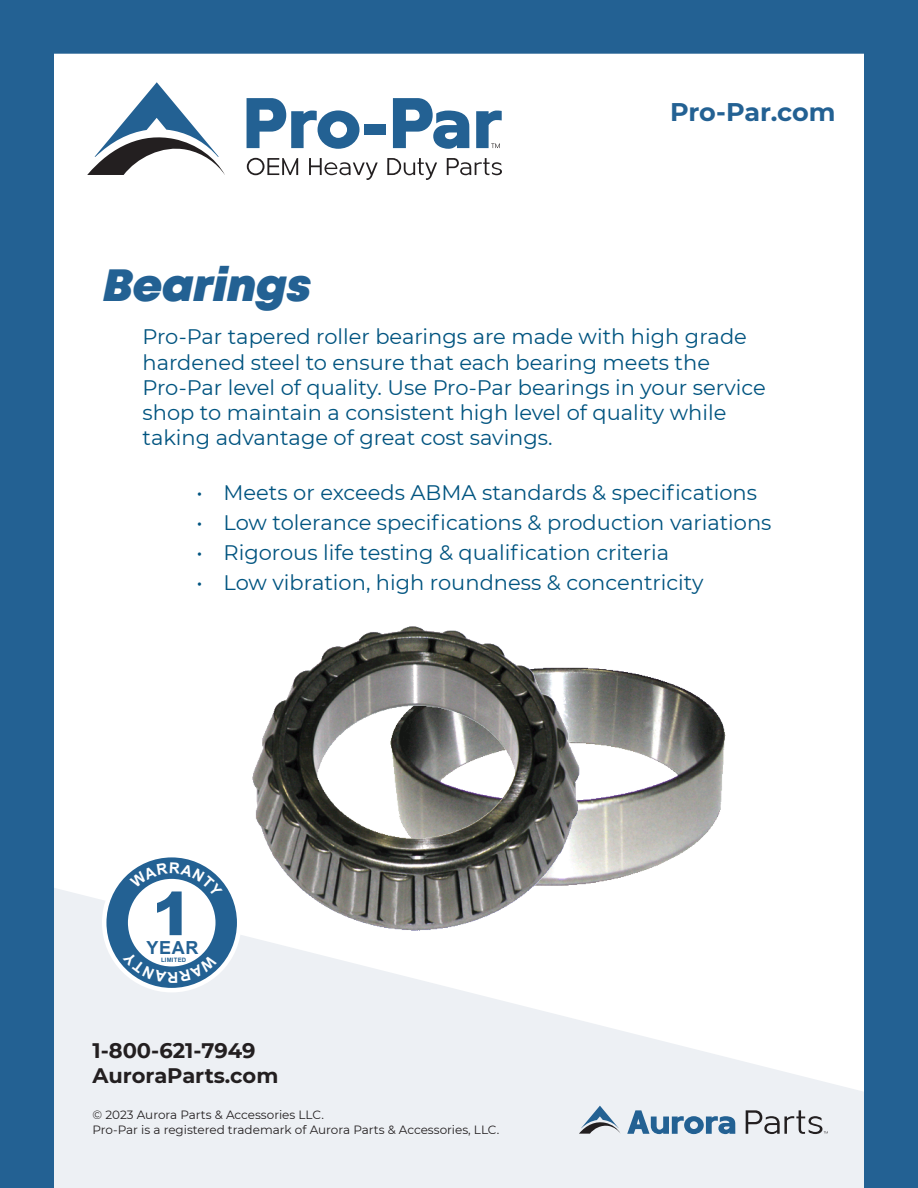
<style>
.page{position:relative;width:918px;height:1188px;background:#236193}
.page>*{position:absolute;margin:0;border:0;box-sizing:border-box;transform-origin:0 0}
.t1{font:900 60px "Arial";color:#236193}
.t2{font:italic 900 45px "Mont";color:#236193}
.t3{font:700 25.5px "Montserrat";letter-spacing:-.01em;color:#236193}
.t4{font:21px/25.2px "Montserrat";color:#005480}
.t5{font:700 21px/25.2px "Montserrat";color:#231f20}
.t6{font:700 18px "Arial";color:#236193}
.t7{font:12px/14.4px "Montserrat";color:#231f20}
.t8{font:700 6px "Arial";letter-spacing:.035em;color:#236193}
</style>
<div class="page">
<div style="left:54px;top:54px;width:810px;height:834px;background:#fff"></div>
<svg style="left:54px;top:888px;width:810px;height:300px;background:#f2f4f7"></svg>
<svg style="left:627px;top:1110px;width:108px;height:24px"></svg>
<svg style="left:746px;top:1110px;width:82px;height:24px;background:#bbbcbf"></svg>
<svg style="left:579px;top:1106px;width:42px;height:28px"></svg>
<svg style="left:87px;top:82px;width:138px;height:93px"></svg>
<svg style="left:247px;top:98px;width:113px;height:51px"></svg>
<div style="left:364px;top:124px;width:22px;height:11px;background:#236193"></div>
<svg style="left:393px;top:98px;width:76px;height:51px"></svg>
<svg style="left:476px;top:111px;width:26px;height:37px"></svg>
<svg style="left:247px;top:158px;width:51px;height:17px"></svg>
<svg style="left:309px;top:158px;width:69px;height:22px;background:#d1d1d1"></svg>
<svg style="left:387px;top:158px;width:50px;height:22px"></svg>
<svg style="left:447px;top:158px;width:55px;height:17px"></svg>
<svg style="left:104px;top:855px;width:135px;height:135px"></svg>
<div style="left:102px;top:853px;width:139px;height:139px;border:4px solid #fff;border-radius:50%"></div>
<div style="left:128px;top:879px;width:88px;height:87px;background:#fff;border-radius:50%"></div>
<img style="left:596px;top:655px;width:142px;height:242px">
<img style="left:240px;top:614px;width:356px;height:324px">
<svg style="left:123px;top:951px;width:94px;height:32px"></svg>
<svg style="left:129px;top:863px;width:94px;height:34px"></svg>
<p class="t2" style="left:103px;top:263px;width:209px">Bearings</p>
<p class="t3" style="left:670px;top:93px;width:167px">Pro-Par.com</p>
<p class="t4" style="left:143px;top:324px;width:606px">Pro-Par tapered roller bearings are made with high grade hardened steel to ensure that each bearing meets the</p>
<p class="t4" style="left:143px;top:374px;width:625px">Pro-Par level of quality. Use Pro-Par bearings in your service shop to maintain a consistent high level of quality while taking advantage of great cost savings.</p>
<p class="t4" style="left:197px;top:480px;width:562px">• Meets or exceeds ABMA standards &amp; specifications</p>
<p class="t4" style="left:197px;top:510px;width:577px">• Low tolerance specifications &amp; production variations</p>
<p class="t4" style="left:197px;top:540px;width:474px">• Rigorous life testing &amp; qualification criteria</p>
<p class="t4" style="left:197px;top:570px;width:509px">• Low vibration, high roundness &amp; concentricity</p>
<p class="t1" style="left:152px;top:870px;width:42px">1</p>
<p class="t8" style="left:161px;top:955px;width:27px">LIMITED</p>
<p class="t6" style="left:147px;top:935px;width:53px">YEAR</p>
<p class="t5" style="left:93px;top:1037px;width:187px">1-800-621-7949<br>AuroraParts.com</p>
<p class="t7" style="left:93px;top:1107px;width:408px">© 2023 Aurora Parts &amp; Accessories LLC.<br>Pro-Par is a registered trademark of Aurora Parts &amp; Accessories, LLC.</p>
</div>
